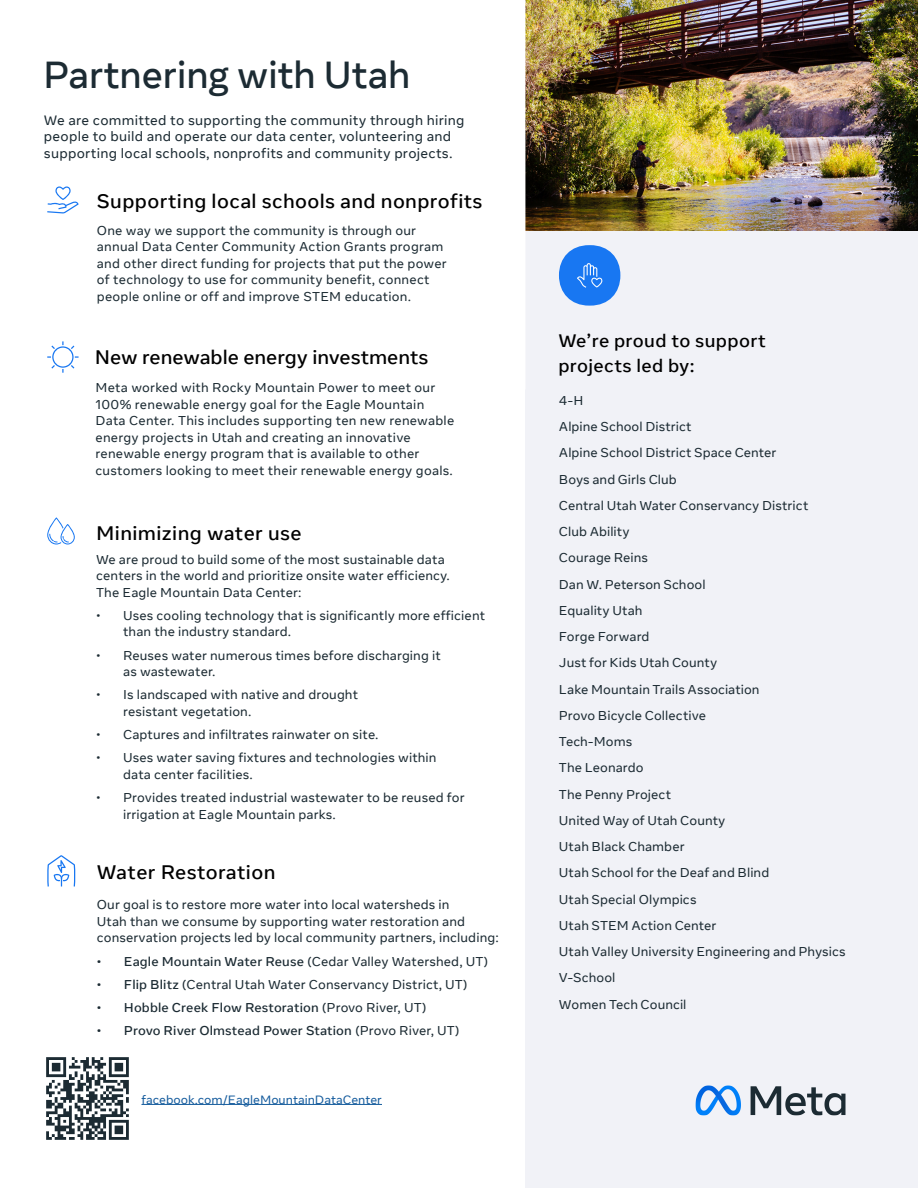
<style>
.page{position:relative;width:918px;height:1188px;background:#fff}
.page>*{position:absolute;margin:0;border:0;box-sizing:border-box;transform-origin:0 0}
.t1{font:500 37.5px "Optimistic Display";color:#1c2b33}
.t2{font:500 19.5px "Optimistic Text";letter-spacing:.02em;color:#000}
.t3{font:500 19.5px "Optimistic Text";color:#000}
.t4{font:500 18px/24.8px "Optimistic Text";letter-spacing:.02em;color:#000}
.BODY_COPY{font:13.5px/16.5px "Optimistic Text";letter-spacing:.02em;color:#1c2b33}
.t5{font:12.75px/16.5px "Optimistic Text";letter-spacing:.01em;color:#1c2b33}
.t6{font:500 12.75px "Optimistic Text";letter-spacing:.01em;color:#1c2b33}
.t7{font:12px "Optimistic Text";color:#175d9e}
.s1{font-weight:500}
.s2{font-weight:400}
</style>
<div class="page">
<div style="left:525px;top:0;width:393px;height:1188px;background:#f1f2f7"></div>
<img style="left:525px;top:0;width:393px;height:230px">
<hr style="left:141px;top:1104px;width:241px;height:1px;background:#175d9e">
<div style="left:559px;top:245px;width:61px;height:61px;background:#1877f2;border-radius:30px"></div>
<svg style="left:577px;top:263px;width:25px;height:25px"></svg>
<svg style="left:47px;top:186px;width:32px;height:27px"></svg>
<svg style="left:47px;top:517px;width:28px;height:28px"></svg>
<img style="left:695px;top:1085px;width:151px;height:31px">
<svg style="left:47px;top:341px;width:32px;height:32px"></svg>
<img style="left:46px;top:1057px;width:83px;height:83px">
<svg style="left:47px;top:855px;width:28px;height:32px"></svg>
<p class="t1" style="left:43px;top:52px;width:369px">Partnering with Utah</p>
<p class="BODY_COPY" style="left:44px;top:112px;width:422px">We are committed to supporting the community through hiring people to build and operate our data center, volunteering and supporting local schools, nonprofits and community projects.</p>
<p class="t2" style="left:97px;top:189px;width:387px">Supporting local schools and nonprofits</p>
<p class="t5" style="left:97px;top:223px;width:352px">One way we support the community is through our annual Data Center Community Action Grants program and other direct funding for projects that put the power of technology to use for community benefit, connect people online or off and improve STEM education.</p>
<p class="t3" style="left:95px;top:345px;width:335px">New renewable energy investments</p>
<p class="t5" style="left:95px;top:380px;width:360px">Meta worked with Rocky Mountain Power to meet our 100% renewable energy goal for the Eagle Mountain Data Center. This includes supporting ten new renewable energy projects in Utah and creating an innovative renewable energy program that is available to other customers looking to meet their renewable energy goals.</p>
<p class="t2" style="left:96px;top:521px;width:207px">Minimizing water use</p>
<p class="t5" style="left:96px;top:551px;width:355px">We are proud to build some of the most sustainable data centers in the world and prioritize onsite water efficiency.<br>The Eagle Mountain Data Center:</p>
<p class="t5" style="left:123px;top:607px;width:363px;text-indent:-27px">• Uses cooling technology that is significantly more efficient than the industry standard.</p>
<p class="t5" style="left:123px;top:647px;width:319px;text-indent:-27px">• Reuses water numerous times before discharging it as wastewater.</p>
<p class="t5" style="left:123px;top:687px;width:236px;text-indent:-27px">• Is landscaped with native and drought resistant vegetation.</p>
<p class="t5" style="left:96px;top:727px;width:284px">• Captures and infiltrates rainwater on site.</p>
<p class="t5" style="left:123px;top:750px;width:315px;text-indent:-27px">• Uses water saving fixtures and technologies within data center facilities.</p>
<p class="t5" style="left:123px;top:790px;width:343px;text-indent:-27px">• Provides treated industrial wastewater to be reused for irrigation at Eagle Mountain parks.</p>
<p class="t2" style="left:97px;top:860px;width:180px">Water Restoration</p>
<p class="t5" style="left:97px;top:897px;width:403px">Our goal is to restore more water into local watersheds in<br>Utah than we consume by supporting water restoration and conservation projects led by local community partners, including:</p>
<p class="t5" style="left:97px;top:953px;width:393px"><span class="s1">• Eagle Mountain Water Reuse</span> (Cedar Valley Watershed, UT)</p>
<p class="t5" style="left:97px;top:976px;width:372px"><span class="s1">• Flip Blitz</span> (Central Utah Water Conservancy District, UT)</p>
<p class="t6" style="left:97px;top:1000px;width:331px">• Hobble Creek Flow Restoration <span class="s2">(Provo River, UT)</span></p>
<p class="t6" style="left:97px;top:1023px;width:364px">• Provo River Olmstead Power Station <span class="s2">(Provo River, UT)</span></p>
<p class="t7" style="left:141px;top:1092px;width:242px">facebook.com/EagleMountainDataCenter</p>
<p class="t4" style="left:558px;top:329px;width:209px">We’re proud to support projects led by:</p>
<p class="t5" style="left:559px;top:392px;width:26px">4-H</p>
<p class="t5" style="left:559px;top:419px;width:134px">Alpine School District</p>
<p class="t5" style="left:559px;top:445px;width:219px">Alpine School District Space Center</p>
<p class="t5" style="left:559px;top:471px;width:119px">Boys and Girls Club</p>
<p class="t5" style="left:559px;top:497px;width:251px">Central Utah Water Conservancy District</p>
<p class="t5" style="left:559px;top:524px;width:72px">Club Ability</p>
<p class="t5" style="left:559px;top:550px;width:91px">Courage Reins</p>
<p class="t5" style="left:559px;top:576px;width:148px">Dan W. Peterson School</p>
<p class="t5" style="left:559px;top:602px;width:85px">Equality Utah</p>
<p class="t5" style="left:559px;top:629px;width:92px">Forge Forward</p>
<p class="t5" style="left:559px;top:655px;width:160px">Just for Kids Utah County</p>
<p class="t5" style="left:559px;top:681px;width:202px">Lake Mountain Trails Association</p>
<p class="t5" style="left:559px;top:707px;width:149px">Provo Bicycle Collective</p>
<p class="t5" style="left:559px;top:734px;width:75px">Tech-Moms</p>
<p class="t5" style="left:559px;top:760px;width:86px">The Leonardo</p>
<p class="t5" style="left:559px;top:786px;width:114px">The Penny Project</p>
<p class="t5" style="left:559px;top:812px;width:168px">United Way of Utah County</p>
<p class="t5" style="left:559px;top:839px;width:127px">Utah Black Chamber</p>
<p class="t5" style="left:559px;top:865px;width:212px">Utah School for the Deaf and Blind</p>
<p class="t5" style="left:559px;top:891px;width:139px">Utah Special Olympics</p>
<p class="t5" style="left:559px;top:917px;width:159px">Utah STEM Action Center</p>
<p class="t5" style="left:559px;top:944px;width:288px">Utah Valley University Engineering and Physics</p>
<p class="t5" style="left:559px;top:970px;width:58px">V-School</p>
<p class="t5" style="left:559px;top:996px;width:129px">Women Tech Council</p>
</div>
